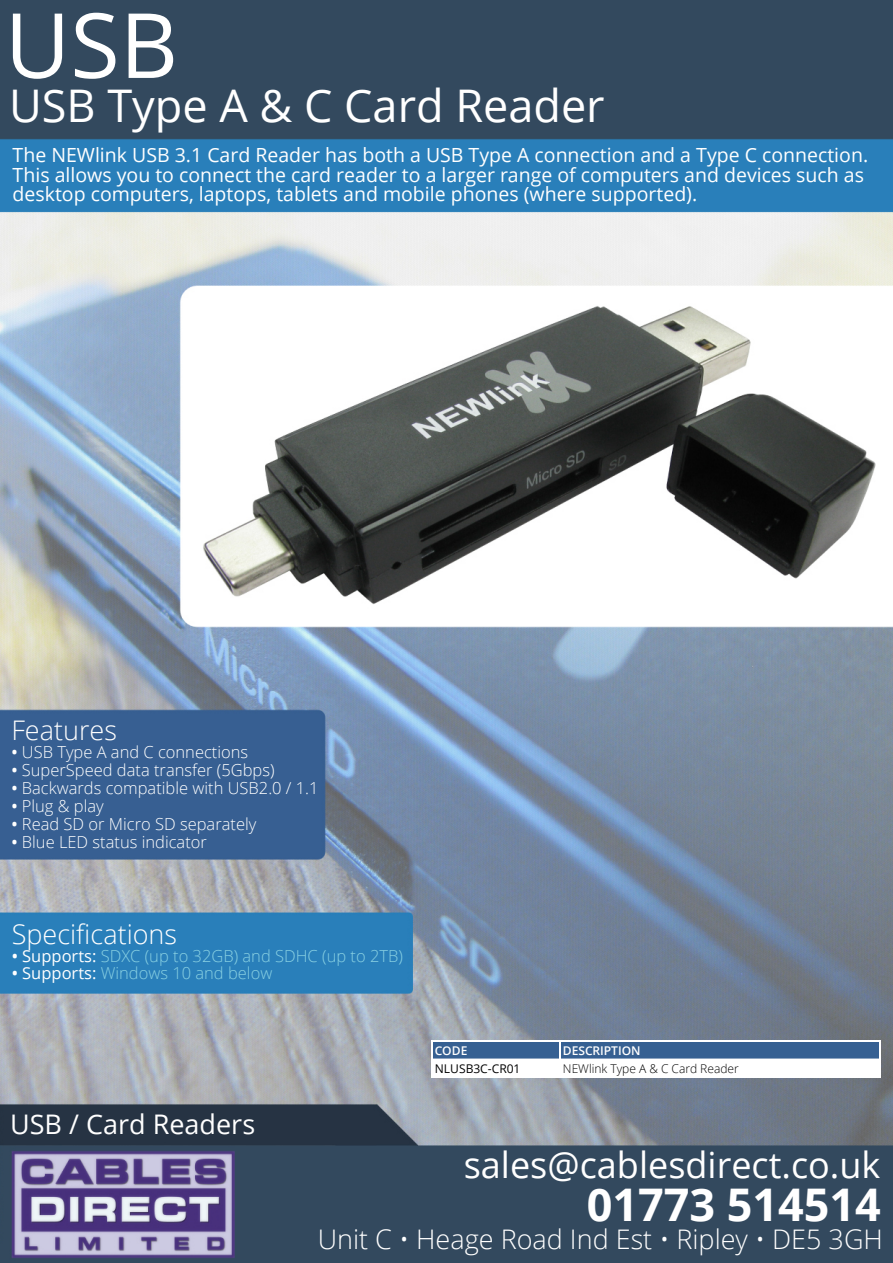
<style>
.page{position:relative;width:893px;height:1263px;background:#fff}
.page>*{position:absolute;margin:0;border:0;box-sizing:border-box;transform-origin:0 0}
.t1{font:90.15px "Open Sans";color:#fff}
.t2{font:45px "Open Sans";color:#fff}
.t3{font:700 45px "Open Sans";color:#fff}
.t4{font:36px "Open Sans";color:#fff}
.t5{font:300 27px "Open Sans";color:#fff}
.t6{font:27px "Open Sans";color:#fff}
.t7{font:19.5px/19.5px "Open Sans";color:#fff}
.t8{font:300 16.5px "Open Sans";color:#fff}
.t9{font:300 16.5px "Open Sans";color:#88d0e2}
.t10{font:300 12px "Open Sans";color:#000}
.t11{font:600 12px "Open Sans";letter-spacing:-.005em;color:#fff}
.t12{font:12px "Open Sans";letter-spacing:-.005em;color:#000}
.s1{font-weight:600}
.s2{font-weight:600;color:#fff}
.s3{font-weight:400;color:#fff}
</style>
<div class="page">
<img style="left:0;top:0;width:893px;height:1263px">
<div style="left:433px;top:1042px;width:447px;height:18px;background:#366092"></div>
<div style="left:433px;top:1060px;width:447px;height:18px;background:#fff"></div>
<hr style="left:431px;top:1041px;width:2px;height:37px;background:#fff">
<hr style="left:559px;top:1042px;width:1px;height:36px;background:#fff">
<hr style="left:560px;top:1042px;width:1px;height:36px;background:#fff">
<hr style="left:879px;top:1042px;width:1px;height:36px;background:#fff">
<hr style="left:880px;top:1042px;width:1px;height:36px;background:#fff">
<hr style="left:433px;top:1041px;width:447px;height:1px;background:#fff">
<hr style="left:433px;top:1059px;width:447px;height:1px;background:#fff">
<h1 class="t1" style="left:5px;top:9px;width:175px">USB</h1>
<h2 class="t2" style="left:9px;top:87px;width:597px">USB Type A &amp; C Card Reader</h2>
<p class="t7" style="left:13px;top:147px;width:857px">The NEWlink USB 3.1 Card Reader has both a USB Type A connection and a Type C connection.<br>This allows you to connect the card reader to a larger range of computers and devices such as desktop computers, laptops, tablets and mobile phones (where supported).</p>
<h3 class="t5" style="left:11px;top:720px;width:107px">Features</h3>
<p class="t8" style="left:11px;top:746px;width:238px"><span class="s1">•</span> USB Type A and C connections</p>
<p class="t8" style="left:11px;top:764px;width:265px"><span class="s1">•</span> SuperSpeed data transfer (5Gbps)</p>
<p class="t8" style="left:11px;top:782px;width:309px"><span class="s1">•</span> Backwards compatible with USB2.0 / 1.1</p>
<p class="t8" style="left:11px;top:800px;width:94px"><span class="s1">•</span> Plug &amp; play</p>
<p class="t8" style="left:11px;top:818px;width:246px"><span class="s1">•</span> Read SD or Micro SD separately</p>
<p class="t8" style="left:11px;top:836px;width:197px"><span class="s1">•</span> Blue LED status indicator</p>
<h3 class="t5" style="left:12px;top:923px;width:167px">Specifications</h3>
<p class="t9" style="left:12px;top:949px;width:393px"><span class="s2">•</span> <span class="s3">Supports:</span> SDXC (up to 32GB) and SDHC (up to 2TB)</p>
<p class="t9" style="left:12px;top:966px;width:262px"><span class="s2">•</span> <span class="s3">Supports:</span> Windows 10 and below</p>
<h3 class="t6" style="left:10px;top:1114px;width:247px">USB / Card Readers</h3>
<p class="t11" style="left:435px;top:1045px;width:34px">CODE</p>
<p class="t11" style="left:563px;top:1045px;width:79px">DESCRIPTION</p>
<p class="t12" style="left:435px;top:1063px;width:87px">NLUSB3C-CR01</p>
<p class="t10" style="left:563px;top:1064px;width:177px">NEWlink Type A &amp; C Card Reader</p>
<h3 class="t4" style="left:464px;top:1150px;width:418px">sales@cablesdirect.co.uk</h3>
<h2 class="t3" style="left:587px;top:1186px;width:296px">01773 514514</h2>
<h3 class="t5" style="left:318px;top:1228px;width:567px">Unit C • Heage Road Ind Est • Ripley • DE5 3GH</h3>
</div>
